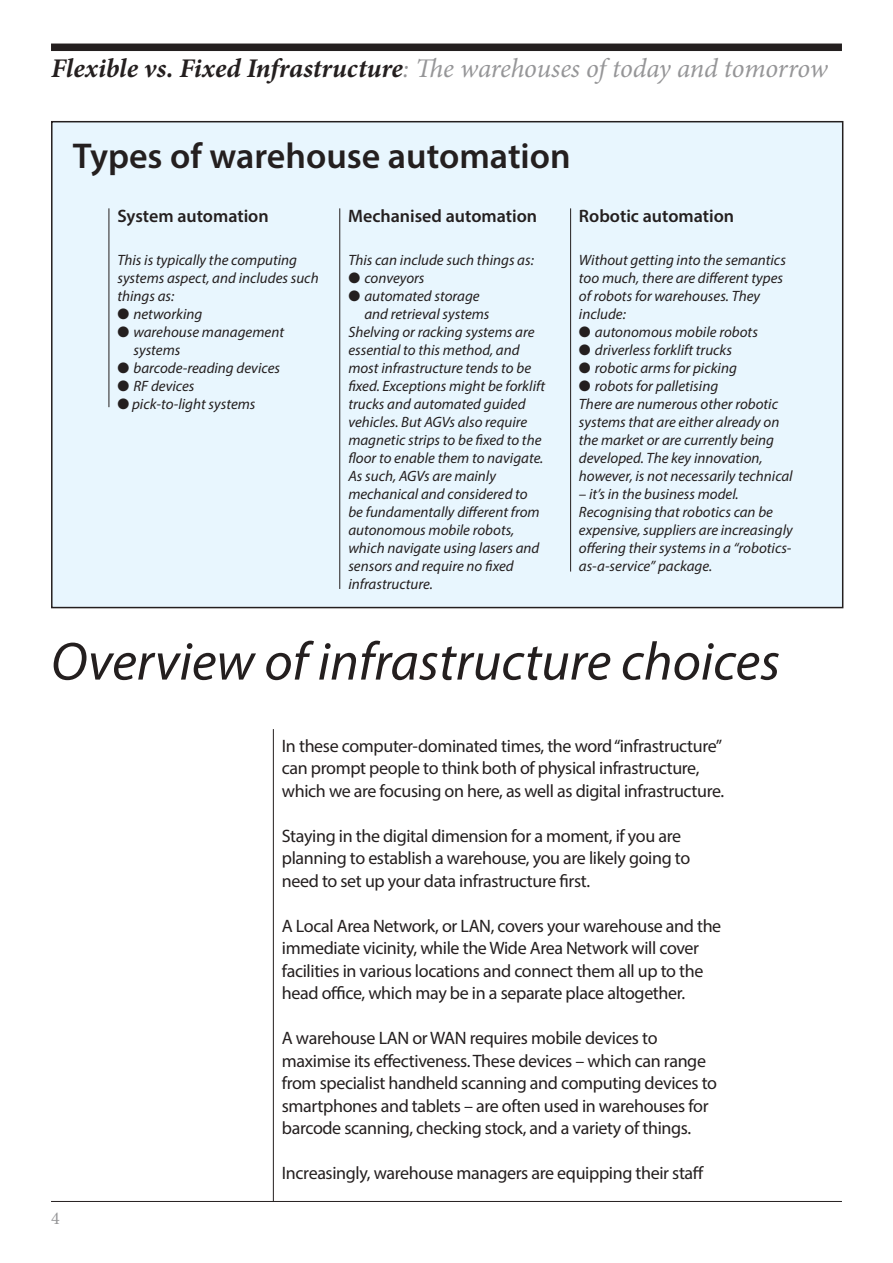
<style>
.page{position:relative;width:893px;height:1263px;background:#fff}
.page>*{position:absolute;margin:0;border:0;box-sizing:border-box;transform-origin:0 0}
.t1{font:italic 54px "Myriad Pro";color:#241f1f}
.t2{font:600 36px "Myriad Pro";color:#241f1f}
.t3{font:italic 27px "Minion Pro";letter-spacing:-.01em;color:#969698}
.t4{font:18px/22.5px "Myriad Pro";letter-spacing:-.02em;color:#241f1f}
.t5{font:600 18px "Myriad Pro";color:#241f1f}
.t6{font:18px "Minion Pro";color:#969698}
.t7{font:italic 15px/18px "Myriad Pro";color:#241f1f}
.s1{font-weight:700;color:#241f1f}
</style>
<div class="page">
<div style="left:51px;top:44px;width:791px;height:7px;background:#241f1f"></div>
<hr style="left:51px;top:1201px;width:791px;height:1px;background:#241f1f">
<hr style="left:273px;top:729px;width:1px;height:473px;background:#241f1f">
<div style="left:52px;top:122px;width:791px;height:486px;background:#e8f6fe"></div>
<hr style="left:109px;top:208px;width:1px;height:199px;background:#241f1f">
<hr style="left:339px;top:208px;width:1px;height:381px;background:#241f1f">
<hr style="left:570px;top:208px;width:1px;height:363px;background:#241f1f">
<h3 class="t3" style="left:51px;top:49px;width:778px"><span class="s1">Flexible vs. Fixed Infrastructure</span>: The warehouses of today and tomorrow</h3>
<h2 class="t2" style="left:73px;top:133px;width:499px">Types of warehouse automation</h2>
<p class="t5" style="left:117px;top:204px;width:153px">System automation</p>
<p class="t5" style="left:348px;top:204px;width:191px">Mechanised automation</p>
<p class="t5" style="left:579px;top:204px;width:157px">Robotic automation</p>
<p class="t7" style="left:117px;top:250px;width:203px">This is typically the computing systems aspect, and includes such things as:</p>
<p class="t7" style="left:117px;top:304px;width:87px">● networking</p>
<p class="t7" style="left:133px;top:322px;width:152px;text-indent:-16px">● warehouse management systems</p>
<p class="t7" style="left:117px;top:358px;width:164px">● barcode-reading devices</p>
<p class="t7" style="left:117px;top:376px;width:79px">● RF devices</p>
<p class="t7" style="left:117px;top:394px;width:140px">● pick-to-light systems</p>
<p class="t7" style="left:348px;top:250px;width:187px">This can include such things as:</p>
<p class="t7" style="left:348px;top:268px;width:78px">● conveyors</p>
<p class="t7" style="left:348px;top:286px;width:133px">● automated storage</p>
<p class="t7" style="left:364px;top:304px;width:127px">and retrieval systems</p>
<p class="t7" style="left:348px;top:322px;width:188px">Shelving or racking systems are</p>
<p class="t7" style="left:348px;top:340px;width:173px">essential to this method, and</p>
<p class="t7" style="left:348px;top:358px;width:184px">most infrastructure tends to be</p>
<p class="t7" style="left:348px;top:376px;width:198px">fixed. Exceptions might be forklift</p>
<p class="t7" style="left:348px;top:394px;width:179px">trucks and automated guided</p>
<p class="t7" style="left:348px;top:412px;width:181px">vehicles. But AGVs also require</p>
<p class="t7" style="left:348px;top:430px;width:195px">magnetic strips to be fixed to the</p>
<p class="t7" style="left:348px;top:448px;width:197px">floor to enable them to navigate.</p>
<p class="t7" style="left:348px;top:466px;width:149px">As such, AGVs are mainly</p>
<p class="t7" style="left:348px;top:484px;width:181px">mechanical and considered to</p>
<p class="t7" style="left:348px;top:502px;width:193px">be fundamentally different from</p>
<p class="t7" style="left:348px;top:520px;width:167px">autonomous mobile robots,</p>
<p class="t7" style="left:348px;top:538px;width:193px">which navigate using lasers and</p>
<p class="t7" style="left:348px;top:556px;width:167px">sensors and require no fixed</p>
<p class="t7" style="left:348px;top:574px;width:86px">infrastructure.</p>
<p class="t7" style="left:579px;top:250px;width:209px">Without getting into the semantics too much, there are different types of robots for warehouses. They include:</p>
<p class="t7" style="left:579px;top:322px;width:180px">● autonomous mobile robots</p>
<p class="t7" style="left:579px;top:340px;width:155px">● driverless forklift trucks</p>
<p class="t7" style="left:579px;top:358px;width:160px">● robotic arms for picking</p>
<p class="t7" style="left:579px;top:376px;width:215px">● robots for palletising<br>There are numerous other robotic systems that are either already on the market or are currently being developed. The key innovation, however, is not necessarily technical</p>
<p class="t7" style="left:579px;top:484px;width:215px">– it’s in the business model.<br>Recognising that robotics can be expensive, suppliers are increasingly offering their systems in a “robotics&shy;as-a-service” package.</p>
<h1 class="t1" style="left:51px;top:628px;width:731px">Overview of infrastructure choices</h1>
<p class="t6" style="left:51px;top:1206px;width:10px">4</p>
<p class="t4" style="left:282px;top:734px;width:444px">In these computer-dominated times, the word “infrastructure” can prompt people to think both of physical infrastructure, which we are focusing on here, as well as digital infrastructure.</p>
<p class="t4" style="left:282px;top:824px;width:410px">Staying in the digital dimension for a moment, if you are planning to establish a warehouse, you are likely going to need to set up your data infrastructure first.</p>
<p class="t4" style="left:282px;top:914px;width:441px">A Local Area Network, or LAN, covers your warehouse and the immediate vicinity, while the Wide Area Network will cover facilities in various locations and connect them all up to the head office, which may be in a separate place altogether.</p>
<p class="t4" style="left:282px;top:1026px;width:437px">A warehouse LAN or WAN requires mobile devices to maximise its effectiveness. These devices – which can range from specialist handheld scanning and computing devices to smartphones and tablets – are often used in warehouses for barcode scanning, checking stock, and a variety of things.</p>
<p class="t4" style="left:282px;top:1161px;width:424px">Increasingly, warehouse managers are equipping their staff</p>
</div>
